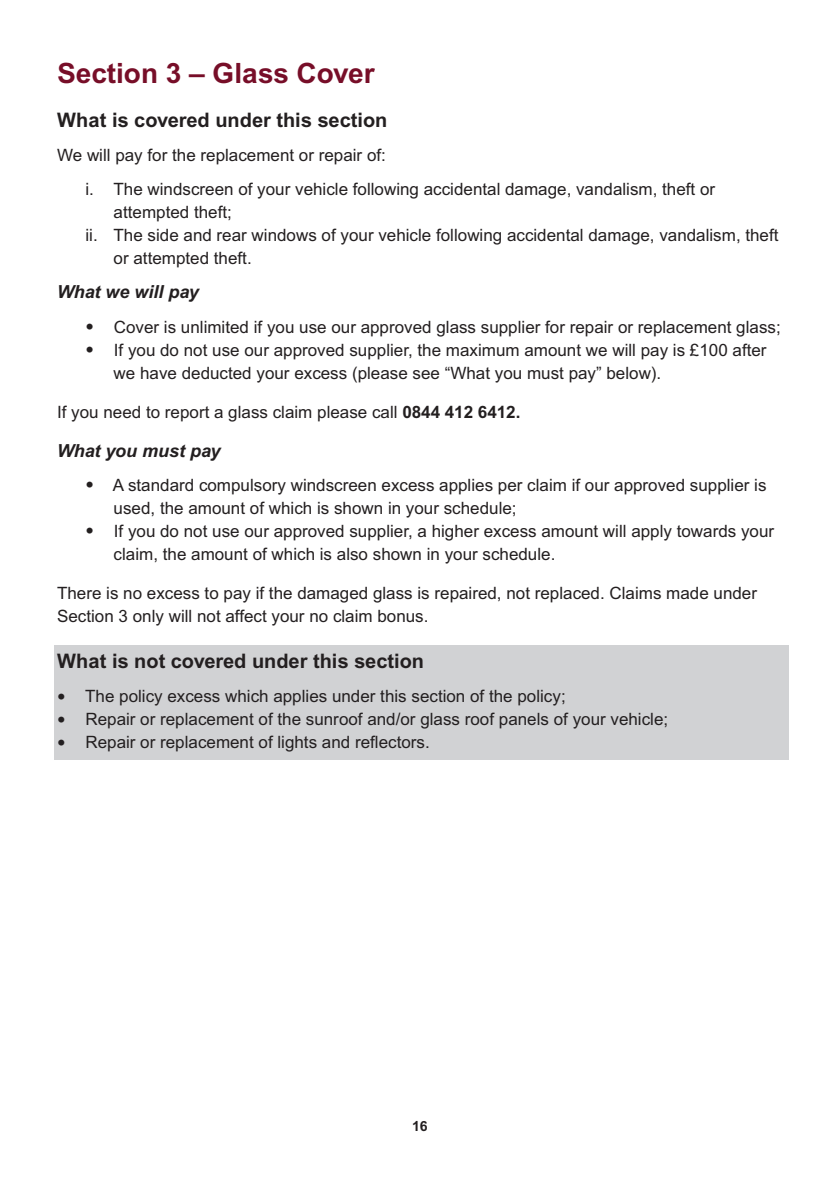
<style>
.page{position:relative;width:840px;height:1191px;background:#fff}
.page>*{position:absolute;margin:0;border:0;box-sizing:border-box;transform-origin:0 0}
.t1{font:700 28px "Arial";color:#770e28}
.t2{font:700 20px "Arial";color:#231f20}
.t3{font:italic 700 18px "Arial";color:#231f20}
.t4{font:17px/23px "Arial";color:#231f20}
.t5{font:700 14px "Arial";color:#231f20}
.s1{font-size:24px}
.s2{font-weight:700}
</style>
<div class="page">
<div style="left:54px;top:645px;width:734px;height:114px;background:#d1d2d4"></div>
<h1 class="t1" style="left:57px;top:63px;width:319px">Section 3 – Glass Cover</h1>
<p class="t2" style="left:57px;top:112px;width:332px">What is covered under this section</p>
<p class="t4" style="left:85px;top:138px;width:631px;line-height:34.4px;text-indent:-28px">We will pay for the replacement or repair of:<br>i. The windscreen of your vehicle following accidental damage, vandalism, theft or</p>
<p class="t4" style="left:114px;top:201px;width:120px">attempted theft;</p>
<p class="t4" style="left:85px;top:224px;width:694px">ii. The side and rear windows of your vehicle following accidental damage, vandalism, theft</p>
<p class="t4" style="left:114px;top:247px;width:139px">or attempted theft.</p>
<p class="t3" style="left:57px;top:281px;width:143px">What we will pay</p>
<p class="t4" style="left:85px;top:315px;width:696px"><span class="s1">•</span> Cover is unlimited if you use our approved glass supplier for repair or replacement glass;</p>
<p class="t4" style="left:114px;top:338px;width:654px;text-indent:-28px"><span class="s1">•</span> If you do not use our approved supplier, the maximum amount we will pay is £100 after we have deducted your excess (please see “What you must pay” below).</p>
<p class="t4" style="left:57px;top:400px;width:464px">If you need to report a glass claim please call <span class="s2">0844 412 6412.</span></p>
<p class="t3" style="left:57px;top:440px;width:165px">What you must pay</p>
<p class="t4" style="left:114px;top:473px;width:654px;text-indent:-28px"><span class="s1">•</span> A standard compulsory windscreen excess applies per claim if our approved supplier is used, the amount of which is shown in your schedule;</p>
<p class="t4" style="left:114px;top:519px;width:661px;text-indent:-28px"><span class="s1">•</span> If you do not use our approved supplier, a higher excess amount will apply towards your claim, the amount of which is also shown in your schedule.</p>
<p class="t4" style="left:57px;top:581px;width:701px">There is no excess to pay if the damaged glass is repaired, not replaced. Claims made under<br>Section 3 only will not affect your no claim bonus.</p>
<p class="t2" style="left:57px;top:653px;width:368px">What is not covered under this section</p>
<p class="t4" style="left:57px;top:685px;width:510px"><span class="s1">•</span> The policy excess which applies under this section of the policy;</p>
<p class="t4" style="left:57px;top:708px;width:612px"><span class="s1">•</span> Repair or replacement of the sunroof and/or glass roof panels of your vehicle;</p>
<p class="t4" style="left:57px;top:731px;width:374px"><span class="s1">•</span> Repair or replacement of lights and reflectors.</p>
<p class="t5" style="left:412px;top:1121px;width:17px">16</p>
</div>
